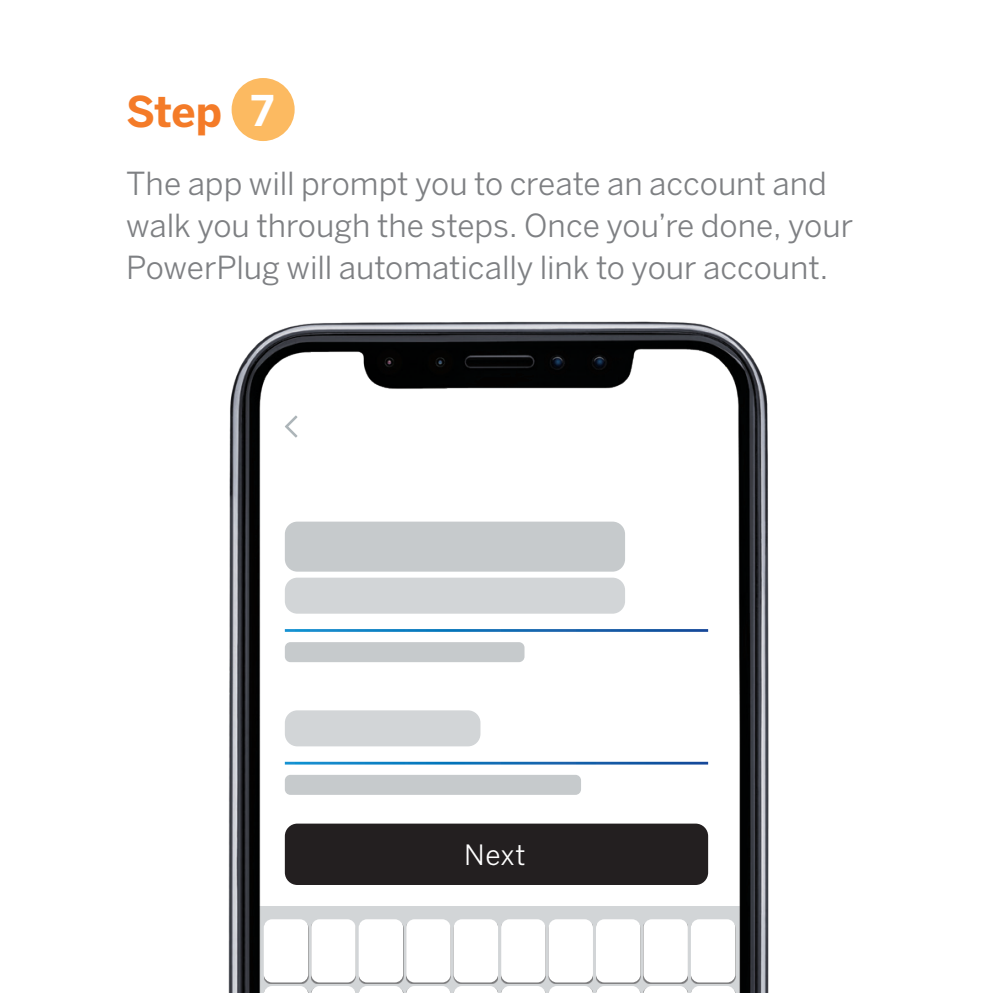
<style>
.page{position:relative;width:993px;height:993px;background:#fff}
.page>*{position:absolute;margin:0;border:0;box-sizing:border-box;transform-origin:0 0}
.t1{font:700 42px "Benton Sans";color:#f47b28}
.t2{font:31.5px/42px "Benton Sans";color:#7e8083}
.t3{font:27.65px "Benton Sans";color:#fff}
.s1{color:#fff}
</style>
<div class="page">
<div style="left:231px;top:78px;width:63px;height:63px;background:#fcba61;border-radius:50%"></div>
<img style="left:228px;top:321px;width:541px;height:671px">
<div style="left:285px;top:521px;width:340px;height:50px;background:#c6cacc;border-radius:12px"></div>
<div style="left:285px;top:823px;width:423px;height:61px;background:#231f20;border-radius:12px"></div>
<div style="left:285px;top:577px;width:340px;height:36px;background:#d2d5d7;border-radius:12px"></div>
<div style="left:285px;top:642px;width:239px;height:20px;background:#c6cacc;border-radius:6px"></div>
<hr style="left:285px;top:629px;width:423px;height:2px;background:#fff">
<div style="left:285px;top:710px;width:195px;height:36px;background:#d2d5d7;border-radius:12px"></div>
<div style="left:285px;top:774px;width:296px;height:20px;background:#c6cacc;border-radius:6px"></div>
<hr style="left:285px;top:761px;width:423px;height:3px;background:#fff">
<svg style="left:285px;top:415px;width:12px;height:22px"></svg>
<div style="left:263px;top:920px;width:45px;height:63px;background:#231f20;opacity:.5"></div>
<div style="left:264px;top:919px;width:44px;height:63px;background:#fff;border-radius:8px"></div>
<div style="left:311px;top:920px;width:45px;height:63px;background:#231f20;opacity:.5"></div>
<div style="left:311px;top:919px;width:44px;height:63px;background:#fff;border-radius:8px"></div>
<div style="left:358px;top:920px;width:45px;height:63px;background:#231f20;opacity:.5"></div>
<div style="left:358px;top:919px;width:45px;height:63px;background:#fff;border-radius:8px"></div>
<div style="left:406px;top:920px;width:45px;height:63px;background:#231f20;opacity:.5"></div>
<div style="left:406px;top:919px;width:44px;height:63px;background:#fff;border-radius:8px"></div>
<div style="left:453px;top:920px;width:45px;height:63px;background:#231f20;opacity:.5"></div>
<div style="left:453px;top:919px;width:45px;height:63px;background:#fff;border-radius:8px"></div>
<div style="left:501px;top:920px;width:45px;height:63px;background:#231f20;opacity:.5"></div>
<div style="left:501px;top:919px;width:44px;height:63px;background:#fff;border-radius:8px"></div>
<div style="left:548px;top:920px;width:45px;height:63px;background:#231f20;opacity:.5"></div>
<div style="left:548px;top:919px;width:45px;height:63px;background:#fff;border-radius:8px"></div>
<div style="left:595px;top:920px;width:45px;height:63px;background:#231f20;opacity:.5"></div>
<div style="left:596px;top:919px;width:44px;height:63px;background:#fff;border-radius:8px"></div>
<div style="left:643px;top:920px;width:45px;height:63px;background:#231f20;opacity:.5"></div>
<div style="left:643px;top:919px;width:44px;height:63px;background:#fff;border-radius:8px"></div>
<div style="left:690px;top:920px;width:45px;height:63px;background:#231f20;opacity:.5"></div>
<div style="left:690px;top:919px;width:45px;height:63px;background:#fff;border-radius:8px"></div>
<div style="left:263px;top:986px;width:45px;height:6px;background:#d2d5d7"></div>
<svg style="left:264px;top:985px;width:471px;height:7px"></svg>
<h1 class="t1" style="left:126px;top:87px;width:149px">Step <span class="s1">7</span></h1>
<p class="t2" style="left:126px;top:162px;width:728px">The app will prompt you to create an account and walk you through the steps. Once you’re done, your<br>PowerPlug will automatically link to your account.</p>
<p class="t3" style="left:464px;top:838px;width:63px">Next</p>
</div>
